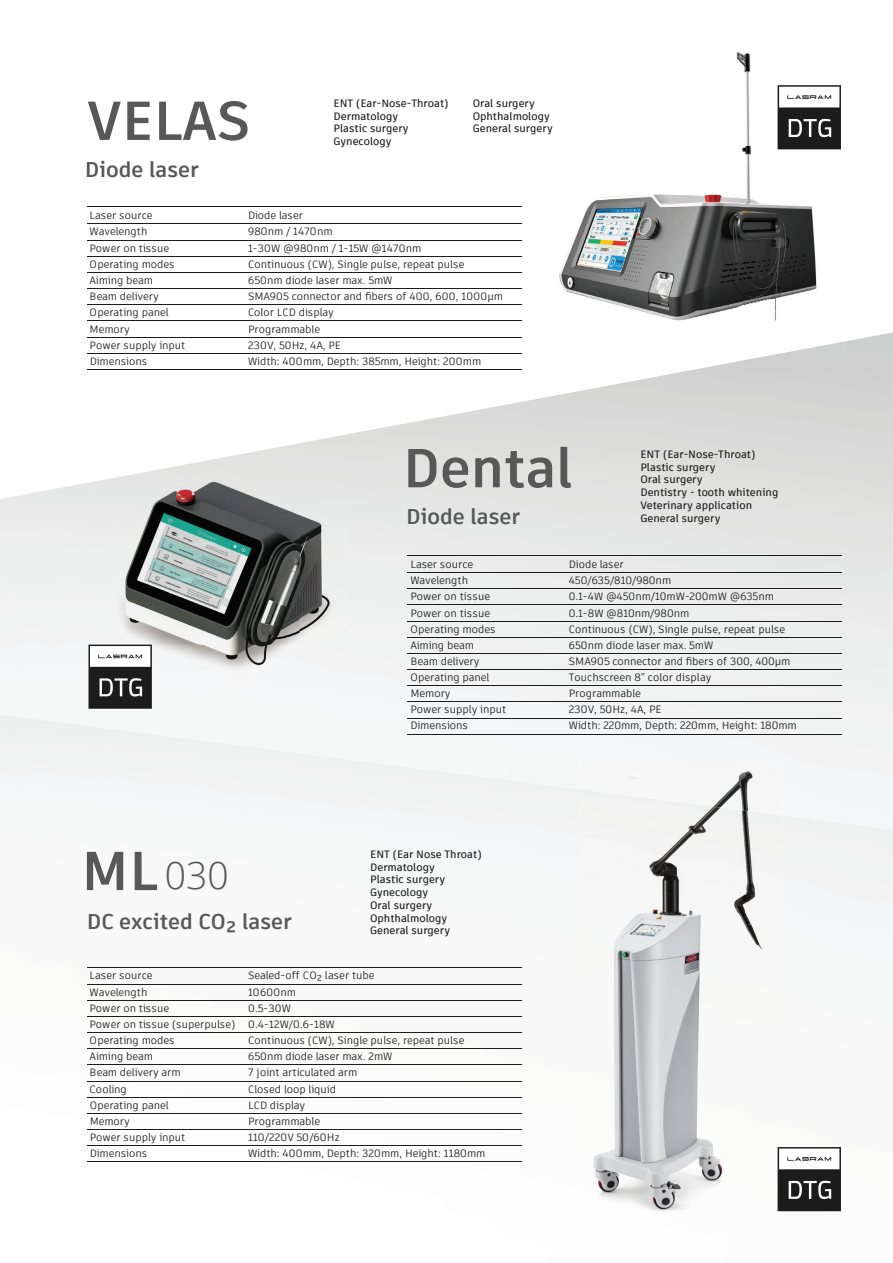
<style>
.page{position:relative;width:893px;height:1263px;background:#fff}
.page>*{position:absolute;margin:0;border:0;box-sizing:border-box;transform-origin:0 0}
.t1{font:700 54.6px "Artifakt Element";color:#585858}
.t2{font:300 37.35px "Open Sans";color:#585858}
.t3{font:700 21.3px "Artifakt Element";color:#585858}
.t4{font:500 10.65px/12.8px "Artifakt Element";color:#1c1c1c}
.t5{font:10.5px/16.2px "Artifakt Element";color:#1c1c1c}
.t6{font:10.5px "Artifakt Element";letter-spacing:-.02em;color:#1c1c1c}
.t7{font:10.5px "Artifakt Element";letter-spacing:.02em;color:#1c1c1c}
.t8{font:10.5px "Artifakt Element";letter-spacing:-.025em;color:#1c1c1c}
.t9{font:10.5px "Artifakt Element";letter-spacing:.03em;color:#1c1c1c}
</style>
<div class="page">
<img style="left:0;top:332px;width:893px;height:383px">
<img style="left:0;top:715px;width:893px;height:497px">
<img style="left:531px;top:52px;width:313px;height:300px">
<img style="left:788px;top:342px;width:56px;height:10px">
<hr style="left:87px;top:967px;width:434px;height:1px;background:#1c1c1c">
<hr style="left:87px;top:984px;width:434px;height:1px;background:#1c1c1c">
<hr style="left:87px;top:1000px;width:434px;height:1px;background:#1c1c1c">
<hr style="left:87px;top:1016px;width:434px;height:1px;background:#1c1c1c">
<hr style="left:87px;top:1032px;width:434px;height:1px;background:#1c1c1c">
<hr style="left:87px;top:1048px;width:434px;height:1px;background:#1c1c1c">
<hr style="left:87px;top:1064px;width:434px;height:1px;background:#1c1c1c">
<hr style="left:87px;top:1081px;width:434px;height:1px;background:#1c1c1c">
<hr style="left:87px;top:1097px;width:434px;height:1px;background:#1c1c1c">
<hr style="left:87px;top:1113px;width:434px;height:1px;background:#1c1c1c">
<hr style="left:87px;top:1129px;width:434px;height:1px;background:#1c1c1c">
<hr style="left:87px;top:1145px;width:434px;height:1px;background:#1c1c1c">
<hr style="left:87px;top:1161px;width:434px;height:1px;background:#1c1c1c">
<hr style="left:87px;top:207px;width:434px;height:1px;background:#1c1c1c">
<hr style="left:87px;top:223px;width:434px;height:1px;background:#1c1c1c">
<hr style="left:87px;top:240px;width:434px;height:1px;background:#1c1c1c">
<hr style="left:87px;top:256px;width:434px;height:1px;background:#1c1c1c">
<hr style="left:87px;top:272px;width:434px;height:1px;background:#1c1c1c">
<hr style="left:87px;top:288px;width:434px;height:1px;background:#1c1c1c">
<hr style="left:87px;top:304px;width:434px;height:1px;background:#1c1c1c">
<hr style="left:87px;top:320px;width:434px;height:1px;background:#1c1c1c">
<hr style="left:87px;top:337px;width:434px;height:1px;background:#1c1c1c">
<hr style="left:87px;top:353px;width:434px;height:1px;background:#1c1c1c">
<hr style="left:87px;top:369px;width:434px;height:1px;background:#1c1c1c">
<hr style="left:408px;top:555px;width:434px;height:1px;background:#1c1c1c">
<hr style="left:408px;top:572px;width:434px;height:1px;background:#1c1c1c">
<hr style="left:408px;top:588px;width:434px;height:1px;background:#1c1c1c">
<hr style="left:408px;top:605px;width:434px;height:1px;background:#1c1c1c">
<hr style="left:408px;top:621px;width:434px;height:1px;background:#1c1c1c">
<hr style="left:408px;top:637px;width:434px;height:1px;background:#1c1c1c">
<hr style="left:408px;top:653px;width:434px;height:1px;background:#1c1c1c">
<hr style="left:408px;top:669px;width:434px;height:1px;background:#1c1c1c">
<hr style="left:408px;top:685px;width:434px;height:1px;background:#1c1c1c">
<hr style="left:408px;top:702px;width:434px;height:1px;background:#1c1c1c">
<hr style="left:408px;top:718px;width:434px;height:1px;background:#1c1c1c">
<hr style="left:408px;top:734px;width:434px;height:1px;background:#1c1c1c">
<img style="left:112px;top:471px;width:188px;height:174px">
<img style="left:300px;top:506px;width:47px;height:149px">
<img style="left:152px;top:645px;width:148px;height:43px">
<img style="left:0;top:332px;width:13px;height:165px">
<div style="left:0;top:497px;width:13px;height:169px;background:#eff1f0"></div>
<div style="left:580px;top:758px;width:202px;height:51px;background:#f6f6f7"></div>
<img style="left:580px;top:789px;width:152px;height:423px">
<img style="left:732px;top:809px;width:50px;height:403px">
<svg style="left:88px;top:644px;width:64px;height:65px"></svg>
<svg style="left:778px;top:1147px;width:63px;height:64px"></svg>
<svg style="left:778px;top:85px;width:63px;height:64px"></svg>
<h1 class="t1" style="left:87px;top:83px;width:165px">VELAS</h1>
<h3 class="t3" style="left:85px;top:155px;width:116px">Diode laser</h3>
<p class="t4" style="left:334px;top:97px;width:116px">ENT (Ear-Nose-Throat)<br>Dermatology<br>Plastic surgery<br>Gynecology</p>
<p class="t4" style="left:473px;top:97px;width:82px">Oral surgery<br>Ophthalmology<br>General surgery</p>
<p class="t5" style="left:90px;top:207px;width:64px">Laser source</p>
<p class="t6" style="left:248px;top:208px;width:56px">Diode laser</p>
<p class="t5" style="left:90px;top:224px;width:59px">Wavelength</p>
<p class="t7" style="left:248px;top:224px;width:86px">980nm / 1470nm</p>
<p class="t5" style="left:90px;top:240px;width:81px">Power on tissue</p>
<p class="t7" style="left:248px;top:241px;width:175px">1-30W @980nm / 1-15W @1470nm</p>
<p class="t5" style="left:90px;top:256px;width:86px">Operating modes</p>
<p class="t5" style="left:248px;top:256px;width:218px">Continuous (CW), Single pulse, repeat pulse</p>
<p class="t6" style="left:90px;top:273px;width:65px">Aiming beam</p>
<p class="t5" style="left:248px;top:272px;width:146px">650nm diode laser max. 5mW</p>
<p class="t6" style="left:90px;top:289px;width:71px">Beam delivery</p>
<p class="t5" style="left:248px;top:288px;width:257px">SMA905 connector and fibers of 400, 600, 1000µm</p>
<p class="t5" style="left:90px;top:305px;width:81px">Operating panel</p>
<p class="t5" style="left:248px;top:305px;width:87px">Color LCD display</p>
<p class="t5" style="left:90px;top:321px;width:42px">Memory</p>
<p class="t5" style="left:248px;top:321px;width:74px">Programmable</p>
<p class="t5" style="left:90px;top:337px;width:97px">Power supply input</p>
<p class="t5" style="left:248px;top:337px;width:94px">230V, 50Hz, 4A, PE</p>
<p class="t5" style="left:90px;top:353px;width:59px">Dimensions</p>
<p class="t5" style="left:248px;top:353px;width:235px">Width: 400mm, Depth: 385mm, Height: 200mm</p>
<h1 class="t1" style="left:403px;top:430px;width:172px">Dental</h1>
<h3 class="t3" style="left:406px;top:502px;width:116px">Diode laser</h3>
<p class="t4" style="left:640px;top:448px;width:139px">ENT (Ear-Nose-Throat)<br>Plastic surgery<br>Oral surgery<br>Dentistry - tooth whitening<br>Veterinary application<br>General surgery</p>
<h1 class="t1" style="left:81px;top:833px;width:78px">ML</h1>
<h2 class="t2" style="left:165px;top:850px;width:65px">030</h2>
<h3 class="t3" style="left:87px;top:906px;width:207px">DC excited CO₂ laser</h3>
<p class="t5" style="left:410px;top:556px;width:64px">Laser source</p>
<p class="t6" style="left:569px;top:557px;width:56px">Diode laser</p>
<p class="t5" style="left:410px;top:572px;width:59px">Wavelength</p>
<p class="t5" style="left:569px;top:572px;width:104px">450/635/810/980nm</p>
<p class="t5" style="left:410px;top:589px;width:81px">Power on tissue<br>Power on tissue</p>
<p class="t5" style="left:569px;top:589px;width:207px">0.1-4W @450nm/10mW-200mW @635nm<br>0.1-8W @810nm/980nm</p>
<p class="t5" style="left:410px;top:621px;width:86px">Operating modes</p>
<p class="t5" style="left:569px;top:621px;width:218px">Continuous (CW), Single pulse, repeat pulse</p>
<p class="t8" style="left:410px;top:638px;width:65px">Aiming beam</p>
<p class="t5" style="left:569px;top:637px;width:146px">650nm diode laser max. 5mW</p>
<p class="t8" style="left:410px;top:654px;width:71px">Beam delivery</p>
<p class="t5" style="left:569px;top:653px;width:223px">SMA905 connector and fibers of 300, 400µm</p>
<p class="t5" style="left:410px;top:669px;width:81px">Operating panel</p>
<p class="t5" style="left:569px;top:669px;width:144px">Touchscreen 8” color display</p>
<p class="t5" style="left:410px;top:685px;width:42px">Memory</p>
<p class="t5" style="left:569px;top:685px;width:74px">Programmable</p>
<p class="t5" style="left:410px;top:701px;width:97px">Power supply input</p>
<p class="t5" style="left:569px;top:701px;width:94px">230V, 50Hz, 4A, PE</p>
<p class="t5" style="left:410px;top:718px;width:59px">Dimensions</p>
<p class="t5" style="left:569px;top:718px;width:229px">Width: 220mm, Depth: 220mm, Height: 180mm</p>
<p class="t4" style="left:370px;top:848px;width:113px">ENT (Ear Nose Throat)<br>Dermatology<br>Plastic surgery<br>Gynecology<br>Oral surgery<br>Ophthalmology<br>General surgery</p>
<p class="t5" style="left:90px;top:968px;width:64px">Laser source</p>
<p class="t5" style="left:248px;top:968px;width:128px">Sealed-off CO₂ laser tube</p>
<p class="t5" style="left:90px;top:984px;width:59px">Wavelength</p>
<p class="t9" style="left:248px;top:984px;width:49px">10600nm</p>
<p class="t5" style="left:90px;top:1000px;width:81px">Power on tissue</p>
<p class="t5" style="left:90px;top:1000px;width:247px;text-indent:158px">0.5-30W<br>Power on tissue (superpulse) 0.4-12W/0.6-18W<br>Operating modes</p>
<p class="t5" style="left:248px;top:1032px;width:218px">Continuous (CW), Single pulse, repeat pulse</p>
<p class="t8" style="left:90px;top:1049px;width:65px">Aiming beam</p>
<p class="t5" style="left:248px;top:1048px;width:146px">650nm diode laser max. 2mW</p>
<p class="t6" style="left:90px;top:1065px;width:92px">Beam delivery arm</p>
<p class="t5" style="left:248px;top:1065px;width:111px">7 joint articulated arm</p>
<p class="t5" style="left:90px;top:1081px;width:39px">Cooling</p>
<p class="t5" style="left:248px;top:1081px;width:90px">Closed loop liquid</p>
<p class="t5" style="left:90px;top:1097px;width:81px">Operating panel</p>
<p class="t5" style="left:248px;top:1097px;width:59px">LCD display</p>
<p class="t5" style="left:90px;top:1113px;width:42px">Memory</p>
<p class="t5" style="left:248px;top:1113px;width:74px">Programmable</p>
<p class="t5" style="left:90px;top:1129px;width:97px">Power supply input</p>
<p class="t5" style="left:248px;top:1129px;width:93px">110/220V 50/60Hz</p>
<p class="t5" style="left:90px;top:1145px;width:59px">Dimensions</p>
<p class="t5" style="left:248px;top:1145px;width:239px">Width: 400mm, Depth: 320mm, Height: 1180mm</p>
</div>
